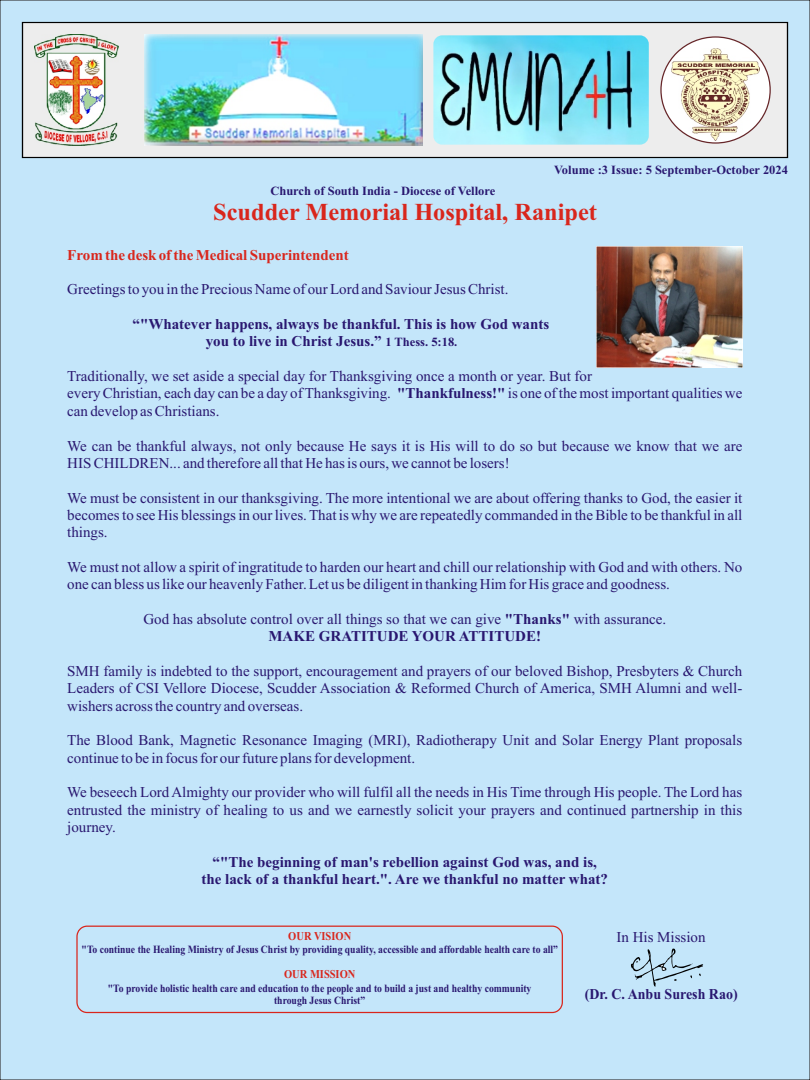
<style>
.page{position:relative;width:810px;height:1080px;background:#c4e6fa}
.page>*{position:absolute;margin:0;border:0;box-sizing:border-box;transform-origin:0 0}
.t1{font:700 24.38px "Times New Roman";color:#d9261c}
.t2{font:15px/17.4px "Times New Roman";color:#291770}
.t3{font:700 15px/17.4px "Times New Roman";color:#291770}
.t4{font:700 15px "Times New Roman";color:#d9261c}
.t5{font:700 15px "Times New Roman";color:#291770;scale:.93 1}
.t6{font:700 12.5px "Times New Roman";color:#291770}
.t7{font:700 12px "Times New Roman";color:#d9261c;scale:.87 1}
.t8{font:700 11.12px/12.2px "Times New Roman";color:#291770;text-align:center;scale:.87 1}
.s1{font-size:12.5px}
.s2{font-weight:700}
</style>
<div class="page">
<div style="left:23px;top:22px;width:764px;height:136px;background:#ededed"></div>
<hr style="left:22px;top:22px;width:1px;height:136px;background:#000">
<hr style="left:23px;top:157px;width:764px;height:1px;background:#000">
<hr style="left:787px;top:22px;width:1px;height:136px;background:#000">
<hr style="left:23px;top:22px;width:764px;height:1px;background:#000">
<img style="left:433px;top:35px;width:216px;height:110px;border-radius:9px">
<img style="left:144px;top:34px;width:278px;height:112px">
<div style="left:76px;top:926px;width:487px;height:87px;border:1px solid #d9261c;border-radius:10px"></div>
<svg style="left:631px;top:949px;width:72px;height:38px"></svg>
<svg style="left:660px;top:36px;width:111px;height:108px"></svg>
<img style="left:35px;top:34px;width:83px;height:112px">
<img style="left:597px;top:247px;width:146px;height:120px">
<p class="t6" style="left:554px;top:165px;width:235px">Volume :3 Issue: 5 September-October 2024</p>
<h1 class="t1" style="left:213px;top:204px;width:385px">Scudder Memorial Hospital, Ranipet</h1>
<p class="t6" style="left:270px;top:186px;width:226px">Church of South India - Diocese of Vellore</p>
<p class="t4" style="left:67px;top:250px;width:283px">From the desk of the Medical Superintendent</p>
<p class="t2" style="left:67px;top:282px;width:443px">Greetings to you in the Precious Name of our Lord and Saviour Jesus Christ.</p>
<p class="t3" style="left:206px;top:317px;width:345px;text-indent:-73px">“"Whatever happens, always be thankful. This is how God wants you to live in Christ Jesus.” <span class="s1">1 Thess. 5:18.</span></p>
<p class="t2" style="left:67px;top:369px;width:677px">Traditionally, we set aside a special day for Thanksgiving once a month or year. But for<br>every Christian, each day can be a day of Thanksgiving. <span class="s2">"Thankfulness!"</span> is one of the most important qualities we can develop as Christians.</p>
<p class="t2" style="left:67px;top:438px;width:677px">We can be thankful always, not only because He says it is His will to do so but because we know that we are<br>HIS CHILDREN... and therefore all that He has is ours, we cannot be losers!</p>
<p class="t2" style="left:67px;top:490px;width:677px;text-align:justify">We must be consistent in our thanksgiving. The more intentional we are about offering thanks to God, the easier it becomes to see His blessings in our lives. That is why we are repeatedly commanded in the Bible to be thankful in all things.</p>
<p class="t2" style="left:67px;top:560px;width:677px">We must not allow a spirit of ingratitude to harden our heart and chill our relationship with God and with others. No one can bless us like our heavenly Father. Let us be diligent in thanking Him for His grace and goodness.</p>
<p class="t2" style="left:143px;top:612px;width:524px;text-align:center">God has absolute control over all things so that we can give <span class="s2">"Thanks"</span> with assurance.<br><span class="s2">MAKE GRATITUDE YOUR ATTITUDE!</span></p>
<p class="t2" style="left:67px;top:664px;width:677px;text-align:justify">SMH family is indebted to the support, encouragement and prayers of our beloved Bishop, Presbyters &amp; Church Leaders of CSI Vellore Diocese, Scudder Association &amp; Reformed Church of America, SMH Alumni and well&shy;wishers across the country and overseas.</p>
<p class="t2" style="left:67px;top:733px;width:676px">The Blood Bank, Magnetic Resonance Imaging (MRI), Radiotherapy Unit and Solar Energy Plant proposals continue to be in focus for our future plans for development.</p>
<p class="t2" style="left:67px;top:785px;width:677px;text-align:justify">We beseech Lord Almighty our provider who will fulfil all the needs in His Time through His people. The Lord has entrusted the ministry of healing to us and we earnestly solicit your prayers and continued partnership in this journey.</p>
<p class="t3" style="left:202px;top:855px;width:408px;text-align:center">“"The beginning of man's rebellion against God was, and is, the lack of a thankful heart.". Are we thankful no matter what?</p>
<p class="t7" style="left:288px;top:932px;width:74px">OUR VISION</p>
<p class="t8" style="left:82px;top:944px;width:549px">"To continue the Healing Ministry of Jesus Christ by providing quality, accessible and affordable health care to all”</p>
<p class="t7" style="left:284px;top:970px;width:83px">OUR MISSION</p>
<p class="t8" style="left:108px;top:983px;width:488px">"To provide holistic health care and education to the people and to build a just and healthy community through Jesus Christ”</p>
<p class="t2" style="left:616px;top:929px;width:91px">In His Mission</p>
<p class="t5" style="left:585px;top:989px;width:166px">(Dr. C. Anbu Suresh Rao)</p>
</div>
